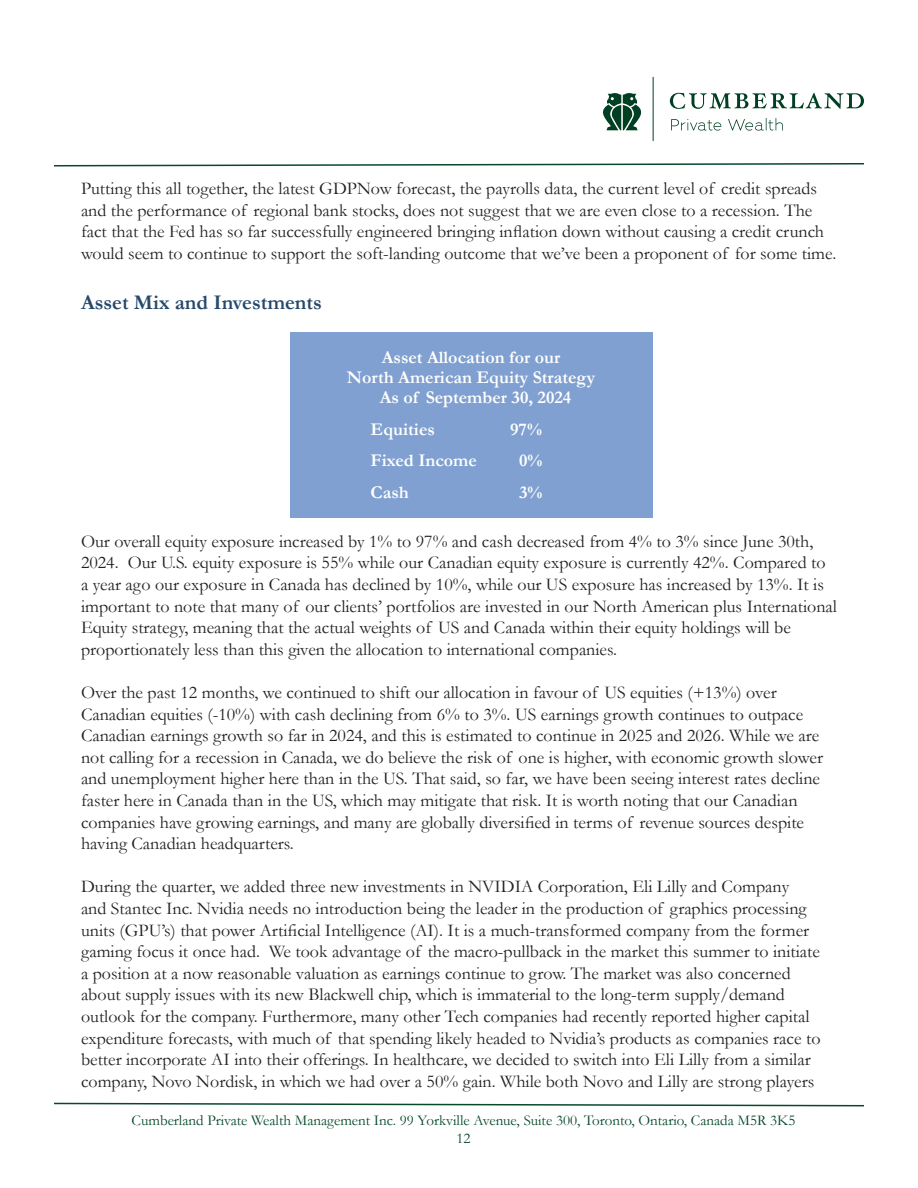
<style>
.page{position:relative;width:918px;height:1188px;background:#fff}
.page>*{position:absolute;margin:0;border:0;box-sizing:border-box;transform-origin:0 0}
.t1{font:700 21px "Garamond";color:#25486b}
.t2{font:18px/21.6px "Garamond";color:#231f20}
.t3{font:700 18px "Garamond";color:#fff}
.t4{font:15px/18px "Garamond";color:#06492b;text-align:center}
</style>
<div class="page">
<svg style="left:54px;top:1102px;width:810px;height:5px"></svg>
<svg style="left:54px;top:163px;width:810px;height:4px"></svg>
<svg style="left:670px;top:93px;width:194px;height:16px"></svg>
<hr style="left:653px;top:77px;width:1px;height:64px;background:#013f22">
<svg style="left:603px;top:93px;width:38px;height:37px"></svg>
<svg style="left:671px;top:118px;width:112px;height:13px"></svg>
<div style="left:290px;top:332px;width:362px;height:186px;background:#7fa0d0"></div>
<p class="t2" style="left:81px;top:177px;width:757px">Putting this all together, the latest GDPNow forecast, the payrolls data, the current level of credit spreads and the performance of regional bank stocks, does not suggest that we are even close to a recession. The fact that the Fed has so far successfully engineered bringing inflation down without causing a credit crunch would seem to continue to support the soft-landing outcome that we’ve been a proponent of for some time.</p>
<p class="t1" style="left:81px;top:288px;width:242px">Asset Mix and Investments</p>
<p class="t3" style="left:382px;top:345px;width:180px">Asset Allocation for our</p>
<p class="t3" style="left:347px;top:365px;width:250px">North American Equity Strategy</p>
<p class="t3" style="left:380px;top:385px;width:193px">As of September 30, 2024</p>
<p class="t3" style="left:371px;top:417px;width:66px">Equities</p>
<p class="t3" style="left:510px;top:417px;width:33px">97%</p>
<p class="t3" style="left:371px;top:448px;width:108px">Fixed Income</p>
<p class="t3" style="left:519px;top:448px;width:25px">0%</p>
<p class="t3" style="left:371px;top:480px;width:40px">Cash</p>
<p class="t3" style="left:519px;top:480px;width:25px">3%</p>
<p class="t2" style="left:81px;top:530px;width:757px">Our overall equity exposure increased by 1% to 97% and cash decreased from 4% to 3% since June 30th, 2024. Our U.S. equity exposure is 55% while our Canadian equity exposure is currently 42%. Compared to a year ago our exposure in Canada has declined by 10%, while our US exposure has increased by 13%. It is important to note that many of our clients’ portfolios are invested in our North American plus International Equity strategy, meaning that the actual weights of US and Canada within their equity holdings will be proportionately less than this given the allocation to international companies.</p>
<p class="t2" style="left:81px;top:681px;width:744px">Over the past 12 months, we continued to shift our allocation in favour of US equities (+13%) over Canadian equities (-10%) with cash declining from 6% to 3%. US earnings growth continues to outpace Canadian earnings growth so far in 2024, and this is estimated to continue in 2025 and 2026. While we are not calling for a recession in Canada, we do believe the risk of one is higher, with economic growth slower and unemployment higher here than in the US. That said, so far, we have been seeing interest rates decline faster here in Canada than in the US, which may mitigate that risk. It is worth noting that our Canadian companies have growing earnings, and many are globally diversified in terms of revenue sources despite having Canadian headquarters.</p>
<p class="t2" style="left:81px;top:876px;width:741px">During the quarter, we added three new investments in NVIDIA Corporation, Eli Lilly and Company<br>and Stantec Inc. Nvidia needs no introduction being the leader in the production of graphics processing units (GPU’s) that power Artificial Intelligence (AI). It is a much-transformed company from the former gaming focus it once had. We took advantage of the macro-pullback in the market this summer to initiate a position at a now reasonable valuation as earnings continue to grow. The market was also concerned about supply issues with its new Blackwell chip, which is immaterial to the long-term supply/demand outlook for the company. Furthermore, many other Tech companies had recently reported higher capital expenditure forecasts, with much of that spending likely headed to Nvidia’s products as companies race to better incorporate AI into their offerings. In healthcare, we decided to switch into Eli Lilly from a similar company, Novo Nordisk, in which we had over a 50% gain. While both Novo and Lilly are strong players</p>
<p class="t4" style="left:132px;top:1111px;width:665px">Cumberland Private Wealth Management Inc. 99 Yorkville Avenue, Suite 300, Toronto, Ontario, Canada M5R 3K5<br>12</p>
</div>
